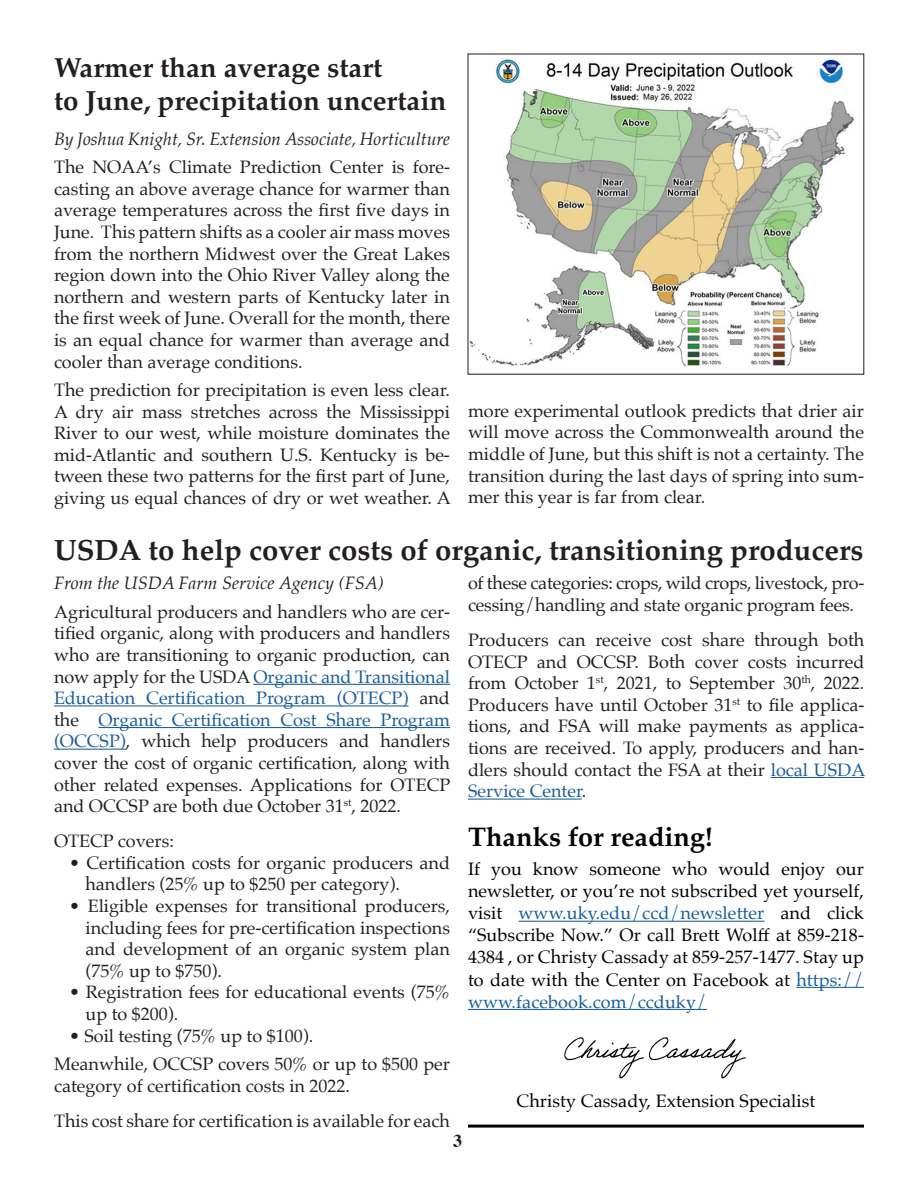
<style>
.page{position:relative;width:918px;height:1188px;background:#fff}
.page>*{position:absolute;margin:0;border:0;box-sizing:border-box;transform-origin:0 0}
.t1{font:700 29.25px "Palatino";color:#231f20}
.t2{font:700 27.6px "Palatino";color:#231f20}
.t3{font:700 27px "Palatino";color:#000}
.t4{font:18px/21.6px "Palatino";color:#231f20;text-align:justify}
.t5{font:18px/22px "Palatino";letter-spacing:.005em;color:#000;text-align:justify}
.t6{font:italic 18px "Palatino";color:#231f20}
.t7{font:700 18px "Times";color:#231f20}
.s1{color:#175d9e}
</style>
<div class="page">
<hr style="left:253px;top:684px;width:197px;height:1px;background:#175d9e">
<hr style="left:54px;top:705px;width:355px;height:1px;background:#175d9e">
<hr style="left:98px;top:727px;width:352px;height:1px;background:#175d9e">
<hr style="left:54px;top:749px;width:72px;height:1px;background:#175d9e">
<hr style="left:771px;top:777px;width:93px;height:1px;background:#175d9e">
<hr style="left:468px;top:799px;width:114px;height:1px;background:#175d9e">
<hr style="left:519px;top:921px;width:245px;height:1px;background:#175d9e">
<hr style="left:796px;top:987px;width:68px;height:1px;background:#175d9e">
<hr style="left:468px;top:1009px;width:239px;height:1px;background:#175d9e">
<hr style="left:468px;top:1125px;width:396px;height:3px;background:#000">
<img style="left:470px;top:58px;width:385px;height:308px">
<img style="left:564px;top:1037px;width:182px;height:42px">
<p class="t2" style="left:54px;top:44px;width:330px">Warmer than average start</p>
<p class="t2" style="left:54px;top:77px;width:394px">to June, precipitation uncertain</p>
<p class="t6" style="left:54px;top:124px;width:398px">By Joshua Knight, Sr. Extension Associate, Horticulture</p>
<p class="t4" style="left:54px;top:156px;width:398px">The NOAA’s Climate Prediction Center is fore&shy;casting an above average chance for warmer than average temperatures across the first five days in June. This pattern shifts as a cooler air mass moves from the northern Midwest over the Great Lakes region down into the Ohio River Valley along the northern and western parts of Kentucky later in the first week of June. Overall for the month, there is an equal chance for warmer than average and cooler than average conditions.</p>
<p class="t4" style="left:54px;top:379px;width:398px">The prediction for precipitation is even less clear.<br>A dry air mass stretches across the Mississippi River to our west, while moisture dominates the mid-Atlantic and southern U.S. Kentucky is be&shy;tween these two patterns for the first part of June, giving us equal chances of dry or wet weather. A</p>
<p class="t4" style="left:468px;top:400px;width:398px">more experimental outlook predicts that drier air will move across the Commonwealth around the middle of June, but this shift is not a certainty. The transition during the last days of spring into sum&shy;mer this year is far from clear.</p>
<p class="t1" style="left:54px;top:525px;width:811px">USDA to help cover costs of organic, transitioning producers</p>
<p class="t6" style="left:54px;top:568px;width:331px">From the USDA Farm Service Agency (FSA)</p>
<p class="t4" style="left:54px;top:601px;width:398px">Agricultural producers and handlers who are cer&shy;tified organic, along with producers and handlers who are transitioning to organic production, can now apply for the USDA <span class="s1">Organic and Transitional Education Certification Program (OTECP)</span> and the <span class="s1">Organic Certification Cost Share Program (OCCSP)</span>, which help producers and handlers cover the cost of organic certification, along with other related expenses. Applications for OTECP and OCCSP are both due October 31<sup>st</sup>, 2022.</p>
<p class="t4" style="left:54px;top:830px;width:121px">OTECP covers:</p>
<p class="t4" style="left:86px;top:852px;width:366px;text-indent:-17px">• Certification costs for organic producers and handlers (25% up to $250 per category).</p>
<p class="t4" style="left:86px;top:895px;width:366px;text-indent:-17px">• Eligible expenses for transitional producers, including fees for pre-certification inspections and development of an organic system plan (75% up to $750).</p>
<p class="t4" style="left:86px;top:981px;width:366px;text-indent:-17px">• Registration fees for educational events (75% up to $200).</p>
<p class="t4" style="left:69px;top:1025px;width:246px">• Soil testing (75% up to $100).</p>
<p class="t4" style="left:54px;top:1053px;width:397px">Meanwhile, OCCSP covers 50% or up to $500 per category of certification costs in 2022.</p>
<p class="t4" style="left:54px;top:1110px;width:397px">This cost share for certification is available for each</p>
<p class="t4" style="left:468px;top:572px;width:398px">of these categories: crops, wild crops, livestock, pro&shy;cessing/handling and state organic program fees.</p>
<p class="t4" style="left:468px;top:629px;width:399px">Producers can receive cost share through both OTECP and OCCSP. Both cover costs incurred from October 1<sup>st</sup>, 2021, to September 30<sup>th</sup>, 2022.<br>Producers have until October 31<sup>st</sup> to file applica&shy;tions, and FSA will make payments as applica&shy;tions are received. To apply, producers and han&shy;dlers should contact the FSA at their <span class="s1">local USDA Service Center</span>.</p>
<p class="t3" style="left:468px;top:814px;width:246px">Thanks for reading!</p>
<p class="t5" style="left:468px;top:858px;width:398px">If you know someone who would enjoy our newsletter, or you’re not subscribed yet yourself, visit <span class="s1">www.uky.edu/ccd/newsletter</span> and click “Subscribe Now.” Or call Brett Wolff at 859-218- 4384 , or Christy Cassady at 859-257-1477. Stay up to date with the Center on Facebook at <span class="s1">https:// www.facebook.com/ccduky/</span></p>
<p class="t5" style="left:517px;top:1090px;width:300px">Christy Cassady, Extension Specialist</p>
<p class="t7" style="left:453px;top:1124px;width:10px">3</p>
</div>
